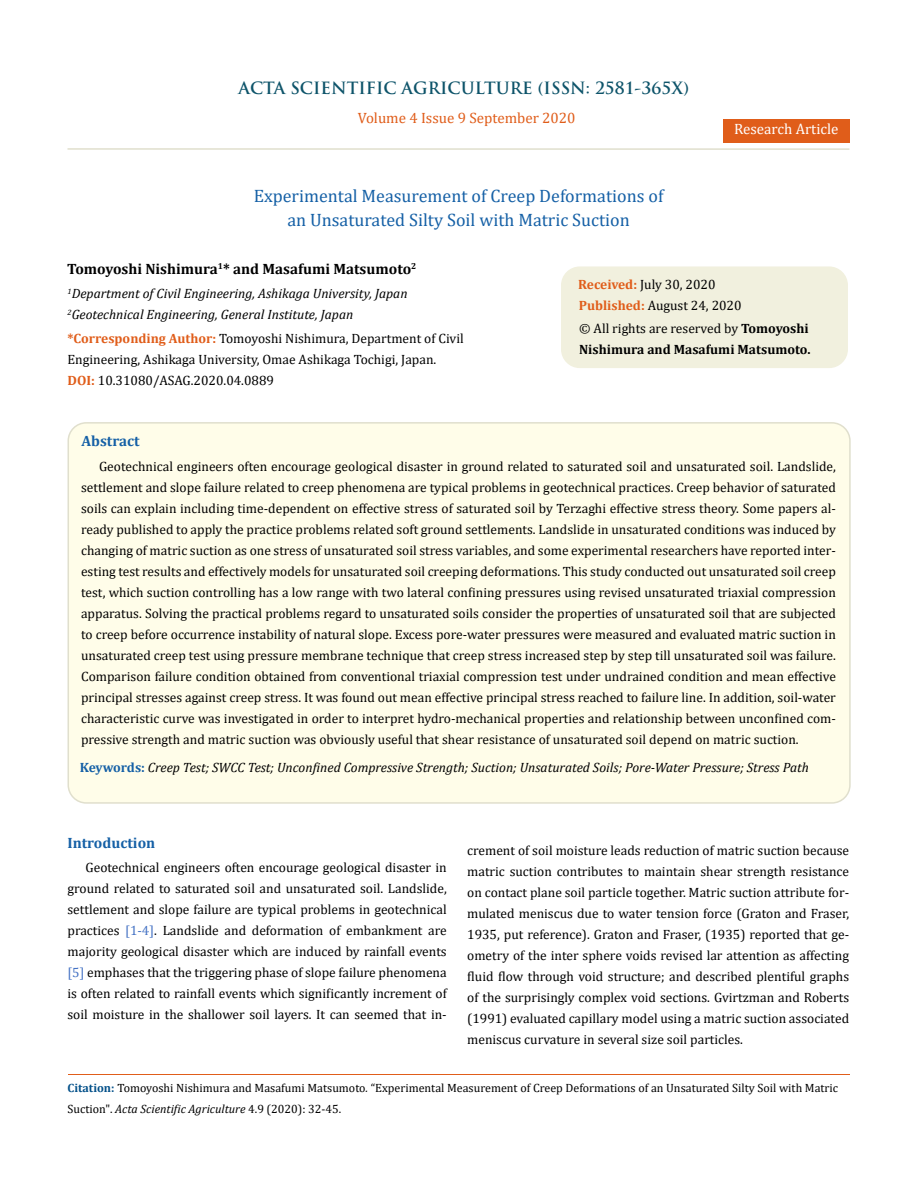
<style>
.page{position:relative;width:917px;height:1188px;background:#fff}
.page>*{position:absolute;margin:0;border:0;box-sizing:border-box;transform-origin:0 0}
.t1{font:18px/24px "Cambria";color:#1560a6;text-align:center}
.t2{font:700 16.5px "Trajan Pro";color:#0e546a}
.t3{font:700 15px "Cambria";color:#000}
.t4{font:15px "Cambria";color:#e05d1a}
.t5{font:700 15px "Cambria";color:#1560a6}
.t6{font:15px "Cambria";color:#fff}
.t7{font:13.5px/21px "Cambria";color:#000;text-align:justify}
.t8{font:italic 13.5px/21px "Cambria";color:#000}
.t9{font:700 13.5px/21px "Cambria";color:#000}
.t10{font:12px/21px "Cambria";color:#000}
.s1{font-weight:700;color:#e05d1a}
.s2{font-weight:400}
.s3{font-weight:700;font-style:normal;color:#1560a6}
.s4{color:#4472c4}
.s5{font-weight:700;color:#035089}
.s6{font-style:italic}
</style>
<div class="page">
<div style="left:723px;top:119px;width:126px;height:23px;background:#e05d1a"></div>
<div style="left:561px;top:267px;width:286px;height:100px;background:#f1f0de;border-radius:18px"></div>
<div style="left:561px;top:266px;width:286px;height:102px;border:2px solid #f1f0de;border-radius:18px"></div>
<div style="left:68px;top:423px;width:781px;height:380px;background:#fffde9;border-radius:18px"></div>
<div style="left:67px;top:422px;width:783px;height:382px;border:2px solid #e0dfcd;border-radius:18px"></div>
<hr style="left:67px;top:148px;width:782px;height:2px;background:#e0dfcd">
<hr style="left:68px;top:1074px;width:781px;height:1px;background:#e05d1a">
<p class="t2" style="left:238px;top:77px;width:452px">ACTA SCIENTIFIC AGRICULTURE (ISSN: 2581-365X)</p>
<p class="t4" style="left:358px;top:109px;width:219px">Volume 4 Issue 9 September 2020</p>
<p class="t6" style="left:734px;top:120px;width:106px">Research Article</p>
<h1 class="t1" style="left:254px;top:184px;width:411px">Experimental Measurement of Creep Deformations of an Unsaturated Silty Soil with Matric Suction</h1>
<p class="t3" style="left:67px;top:258px;width:351px">Tomoyoshi Nishimura<sup>1</sup>* and Masafumi Matsumoto<sup>2</sup></p>
<p class="t8" style="left:67px;top:283px;width:341px"><sup>1</sup>Department of Civil Engineering, Ashikaga University, Japan<br><sup>2</sup>Geotechnical Engineering, General Institute, Japan</p>
<p class="t7" style="left:67px;top:328px;width:398px"><span class="s1">*Corresponding Author:</span> Tomoyoshi Nishimura, Department of Civil<br>Engineering, Ashikaga University, Omae Ashikaga Tochigi, Japan.</p>
<p class="t7" style="left:578px;top:273px;width:165px;line-height:21.5px"><span class="s1">Received:</span> July 30, 2020<br><span class="s1">Published:</span> August 24, 2020</p>
<p class="t9" style="left:579px;top:318px;width:233px"><span class="s2">© All rights are reserved by</span> Tomoyoshi<br>Nishimura and Masafumi Matsumoto.</p>
<p class="t7" style="left:67px;top:370px;width:208px"><span class="s1">DOI:</span> 10.31080/ASAG.2020.04.0889</p>
<p class="t5" style="left:81px;top:431px;width:60px">Abstract</p>
<p class="t7" style="left:81px;top:456px;width:756px;text-indent:18px">Geotechnical engineers often encourage geological disaster in ground related to saturated soil and unsaturated soil. Landslide, settlement and slope failure related to creep phenomena are typical problems in geotechnical practices. Creep behavior of saturated soils can explain including time-dependent on effective stress of saturated soil by Terzaghi effective stress theory. Some papers al&shy;ready published to apply the practice problems related soft ground settlements. Landslide in unsaturated conditions was induced by changing of matric suction as one stress of unsaturated soil stress variables, and some experimental researchers have reported inter&shy;esting test results and effectively models for unsaturated soil creeping deformations. This study conducted out unsaturated soil creep test, which suction controlling has a low range with two lateral confining pressures using revised unsaturated triaxial compression apparatus. Solving the practical problems regard to unsaturated soils consider the properties of unsaturated soil that are subjected to creep before occurrence instability of natural slope. Excess pore-water pressures were measured and evaluated matric suction in unsaturated creep test using pressure membrane technique that creep stress increased step by step till unsaturated soil was failure.<br>Comparison failure condition obtained from conventional triaxial compression test under undrained condition and mean effective principal stresses against creep stress. It was found out mean effective principal stress reached to failure line. In addition, soil-water characteristic curve was investigated in order to interpret hydro-mechanical properties and relationship between unconfined com&shy;pressive strength and matric suction was obviously useful that shear resistance of unsaturated soil depend on matric suction.</p>
<p class="t8" style="left:80px;top:756px;width:730px"><span class="s3">Keywords:</span> Creep Test; SWCC Test; Unconfined Compressive Strength; Suction; Unsaturated Soils; Pore-Water Pressure; Stress Path</p>
<p class="t5" style="left:67px;top:832px;width:89px">Introduction</p>
<p class="t7" style="left:67px;top:857px;width:381px;text-indent:18px">Geotechnical engineers often encourage geological disaster in ground related to saturated soil and unsaturated soil. Landslide, settlement and slope failure are typical problems in geotechnical practices <span class="s4">[1-4]</span>. Landslide and deformation of embankment are majority geological disaster which are induced by rainfall events <span class="s4">[5]</span> emphases that the triggering phase of slope failure phenomena is often related to rainfall events which significantly increment of soil moisture in the shallower soil layers. It can seemed that in-</p>
<p class="t7" style="left:467px;top:840px;width:383px">crement of soil moisture leads reduction of matric suction because matric suction contributes to maintain shear strength resistance on contact plane soil particle together. Matric suction attribute for&shy;mulated meniscus due to water tension force (Graton and Fraser, 1935, put reference). Graton and Fraser, (1935) reported that ge&shy;ometry of the inter sphere voids revised lar attention as affecting fluid flow through void structure; and described plentiful graphs of the surprisingly complex void sections. Gvirtzman and Roberts (1991) evaluated capillary model using a matric suction associated meniscus curvature in several size soil particles.</p>
<p class="t10" style="left:67px;top:1077px;width:772px"><span class="s5">Citation:</span> Tomoyoshi Nishimura and Masafumi Matsumoto<span class="s6">.</span> “Experimental Measurement of Creep Deformations of an Unsaturated Silty Soil with Matric<br>Suction". <span class="s6">Acta Scientific Agriculture</span> 4.9 (2020): 32-45.</p>
</div>
